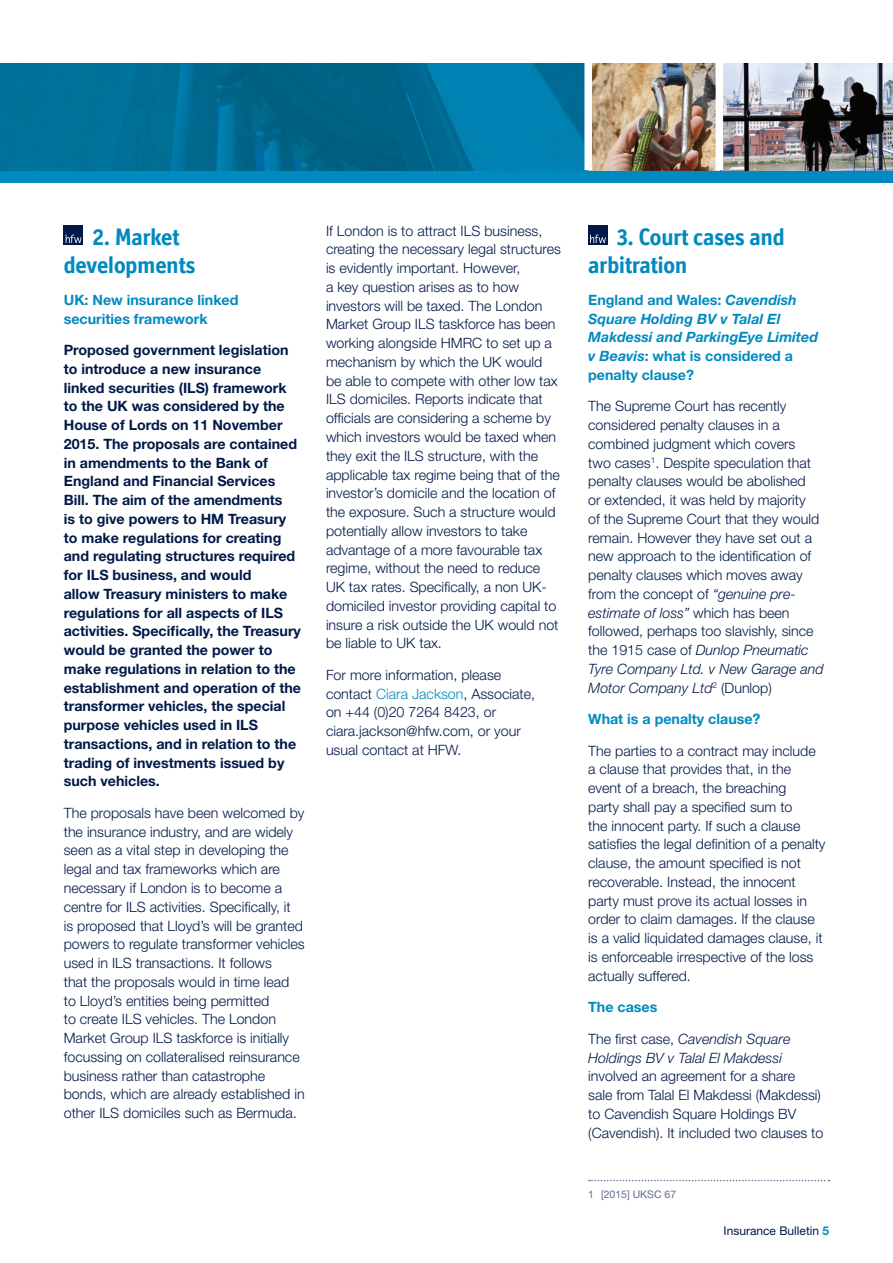
<style>
.page{position:relative;width:893px;height:1263px;background:#fff}
.page>*{position:absolute;margin:0;border:0;box-sizing:border-box;transform-origin:0 0}
.t1{font:700 24px/28.8px "Officina Display ITC";color:#008ac0;text-align:center}
.t2{font:300 14.25px/18.8px "Helvetica Neue LT Std";color:#001948}
.t3{font:700 14.25px/18.8px "Helvetica Neue LT Std";color:#001948}
.t4{font:italic 700 14.25px/18.8px "Helvetica Neue LT Std";color:#008ac0}
.t5{font:700 14.25px/18.8px "Helvetica Neue LT Std";color:#008ac0}
.t6{font:italic 300 14.25px/18.8px "Helvetica Neue LT Std";color:#001948}
.t7{font:12px "Helvetica Neue LT Std";color:#001948}
.t8{font:10.5px "Helvetica Neue LT Std";color:#616c90}
.s1{color:#008ac0}
.s2{font-style:normal}
.s3{font-style:italic}
.s4{font-weight:700;color:#008ac0}
</style>
<div class="page">
<div style="left:64px;top:225px;width:19px;height:19px;background:#001948"></div>
<svg style="left:66px;top:235px;width:16px;height:8px"></svg>
<div style="left:588px;top:225px;width:19px;height:19px;background:#001948"></div>
<svg style="left:590px;top:235px;width:16px;height:8px"></svg>
<div style="left:0;top:170px;width:893px;height:13px;background:#008ac0"></div>
<img style="left:592px;top:64px;width:124px;height:106px">
<img style="left:723px;top:64px;width:170px;height:106px">
<svg style="left:0;top:64px;width:584px;height:106px"></svg>
<svg style="left:589px;top:1180px;width:240px;height:1px"></svg>
<h1 class="t1" style="left:64px;top:222px;width:133px">2. Market developments</h1>
<p class="t5" style="left:64px;top:290px;width:176px">UK: New insurance linked securities framework</p>
<p class="t3" style="left:64px;top:340px;width:239px">Proposed government legislation to introduce a new insurance linked securities (ILS) framework to the UK was considered by the<br>House of Lords on 11 November<br>2015. The proposals are contained in amendments to the Bank of<br>England and Financial Services<br>Bill. The aim of the amendments<br>is to give powers to HM Treasury to make regulations for creating and regulating structures required for ILS business, and would<br>allow Treasury ministers to make regulations for all aspects of ILS activities. Specifically, the Treasury would be granted the power to make regulations in relation to the establishment and operation of the transformer vehicles, the special purpose vehicles used in ILS transactions, and in relation to the trading of investments issued by such vehicles.</p>
<p class="t2" style="left:64px;top:803px;width:242px">The proposals have been welcomed by the insurance industry, and are widely seen as a vital step in developing the legal and tax frameworks which are necessary if London is to become a centre for ILS activities. Specifically, it<br>is proposed that Lloyd’s will be granted powers to regulate transformer vehicles used in ILS transactions. It follows<br>that the proposals would in time lead to Lloyd’s entities being permitted<br>to create ILS vehicles. The London Market Group ILS taskforce is initially focussing on collateralised reinsurance business rather than catastrophe bonds, which are already established in other ILS domiciles such as Bermuda.</p>
<p class="t2" style="left:326px;top:221px;width:236px">If London is to attract ILS business, creating the necessary legal structures is evidently important. However,<br>a key question arises as to how investors will be taxed. The London Market Group ILS taskforce has been working alongside HMRC to set up a mechanism by which the UK would be able to compete with other low tax ILS domiciles. Reports indicate that officials are considering a scheme by which investors would be taxed when they exit the ILS structure, with the applicable tax regime being that of the investor’s domicile and the location of the exposure. Such a structure would potentially allow investors to take advantage of a more favourable tax regime, without the need to reduce UK tax rates. Specifically, a non UK&shy;domiciled investor providing capital to insure a risk outside the UK would not be liable to UK tax.</p>
<p class="t2" style="left:326px;top:665px;width:211px">For more information, please contact <span class="s1">Ciara Jackson</span>, Associate, on +44 (0)20 7264 8423, or ciara.jackson@hfw.com, or your usual contact at HFW.</p>
<h1 class="t1" style="left:588px;top:222px;width:198px;text-align:left;text-indent:29px">3. Court cases and arbitration</h1>
<p class="t4" style="left:588px;top:290px;width:231px"><span class="s2">England and Wales:</span> Cavendish<br>Square Holding BV v Talal El<br>Makdessi and ParkingEye Limited v Beavis<span class="s2">: what is considered a penalty clause?</span></p>
<p class="t2" style="left:588px;top:397px;width:237px">The Supreme Court has recently considered penalty clauses in a combined judgment which covers<br>two cases<sup>1</sup>. Despite speculation that penalty clauses would be abolished<br>or extended, it was held by majority<br>of the Supreme Court that they would remain. However they have set out a new approach to the identification of penalty clauses which moves away from the concept of <span class="s3">“genuine pre&shy;estimate of loss”</span> which has been followed, perhaps too slavishly, since the 1915 case of <span class="s3">Dunlop Pneumatic Tyre Company Ltd. v New Garage and Motor Company Ltd</span><sup>2</sup> (Dunlop)</p>
<p class="t5" style="left:588px;top:709px;width:174px">What is a penalty clause?</p>
<p class="t2" style="left:588px;top:741px;width:239px">The parties to a contract may include a clause that provides that, in the event of a breach, the breaching<br>party shall pay a specified sum to<br>the innocent party. If such a clause satisfies the legal definition of a penalty clause, the amount specified is not recoverable. Instead, the innocent party must prove its actual losses in order to claim damages. If the clause is a valid liquidated damages clause, it is enforceable irrespective of the loss actually suffered.</p>
<p class="t5" style="left:588px;top:997px;width:71px">The cases</p>
<p class="t6" style="left:588px;top:1029px;width:204px"><span class="s2">The first case,</span> Cavendish Square<br>Holdings BV v Talal El Makdessi</p>
<p class="t2" style="left:588px;top:1066px;width:237px">involved an agreement for a share<br>sale from Talal El Makdessi (Makdessi) to Cavendish Square Holdings BV (Cavendish). It included two clauses to</p>
<p class="t8" style="left:588px;top:1188px;width:90px">1 [2015] UKSC 67</p>
<p class="t7" style="left:724px;top:1224px;width:107px">Insurance Bulletin <span class="s4">5</span></p>
</div>
